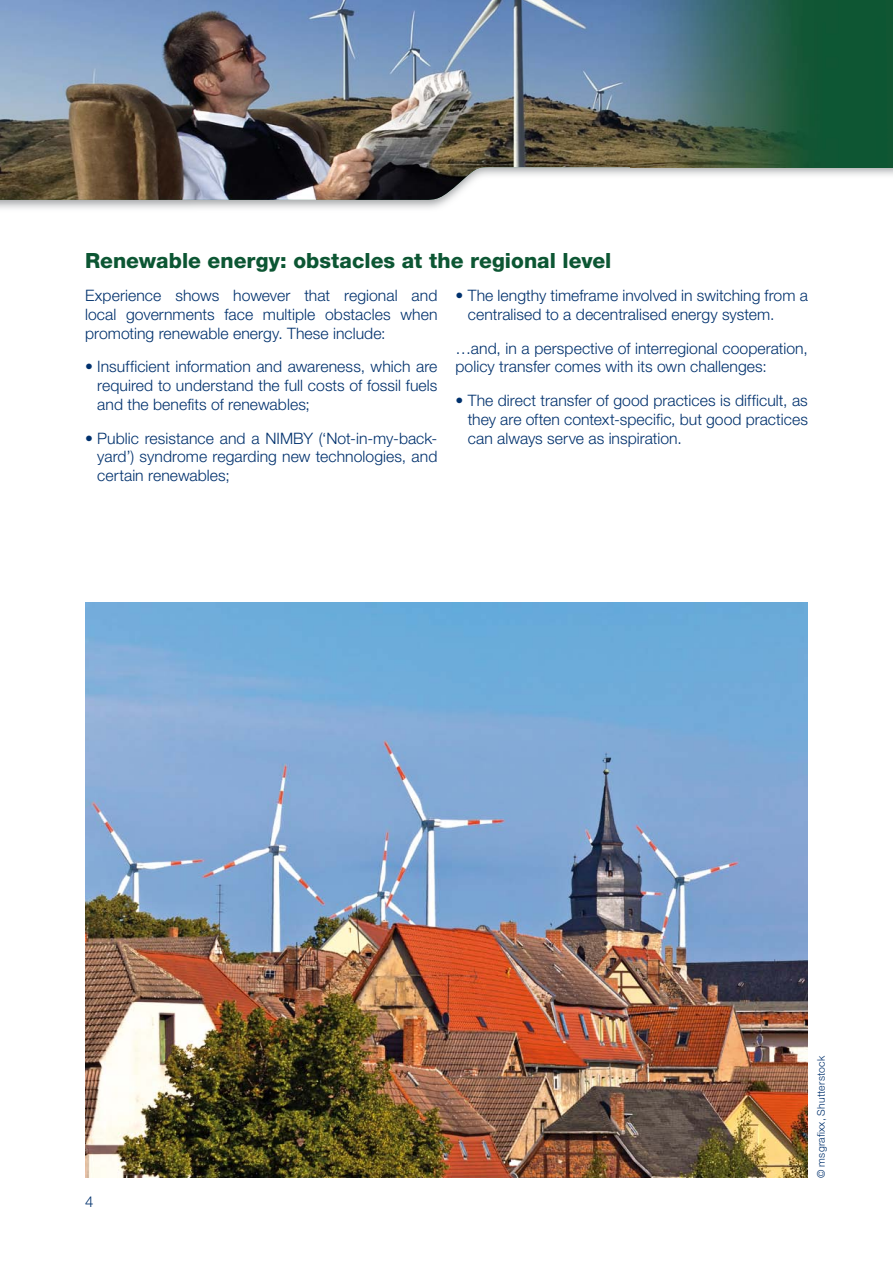
<style>
.page{position:relative;width:893px;height:1263px;background:#fff}
.page>*{position:absolute;margin:0;border:0;box-sizing:border-box;transform-origin:0 0}
.t1{font:800 21px "Helvetica Neue";color:#0c5633}
.t2{font:300 15.75px/18.8px "Helvetica Neue";letter-spacing:.005em;color:#00316d;text-align:justify}
.t3{font:300 15px "Helvetica Neue";color:#00316d}
.t4{font:300 10.5px "Helvetica Neue";letter-spacing:.02em;color:#00316d}
</style>
<div class="page">
<svg style="left:631px;top:167px;width:262px;height:10px"></svg>
<img style="left:0;top:0;width:631px;height:200px">
<img style="left:630px;top:0;width:263px;height:167px">
<img style="left:85px;top:602px;width:723px;height:576px">
<h1 class="t1" style="left:85px;top:248px;width:528px">Renewable energy: obstacles at the regional level</h1>
<p class="t2" style="left:85px;top:286px;width:354px">Experience shows however that regional and local governments face multiple obstacles when promoting renewable energy. These include:</p>
<p class="t2" style="left:97px;top:357px;width:342px;text-indent:-12px">• Insufficient information and awareness, which are required to understand the full costs of fossil fuels and the benefits of renewables;</p>
<p class="t2" style="left:97px;top:428px;width:342px;text-indent:-12px">• Public resistance and a NIMBY (‘Not-in-my-back&shy;yard’) syndrome regarding new technologies, and certain renewables;</p>
<p class="t2" style="left:468px;top:286px;width:342px;text-indent:-12px">• The lengthy timeframe involved in switching from a centralised to a decentralised energy system.</p>
<p class="t2" style="left:455px;top:338px;width:354px">…and, in a perspective of interregional cooperation, policy transfer comes with its own challenges:</p>
<p class="t2" style="left:468px;top:391px;width:342px;text-indent:-12px">• The direct transfer of good practices is difficult, as they are often context-specific, but good practices can always serve as inspiration.</p>
<p class="t3" style="left:85px;top:1193px;width:10px">4</p>
<p class="t4" style="left:815px;top:1178px;width:123px;rotate:-90deg">© msgrafixx, Shutterstock</p>
</div>
